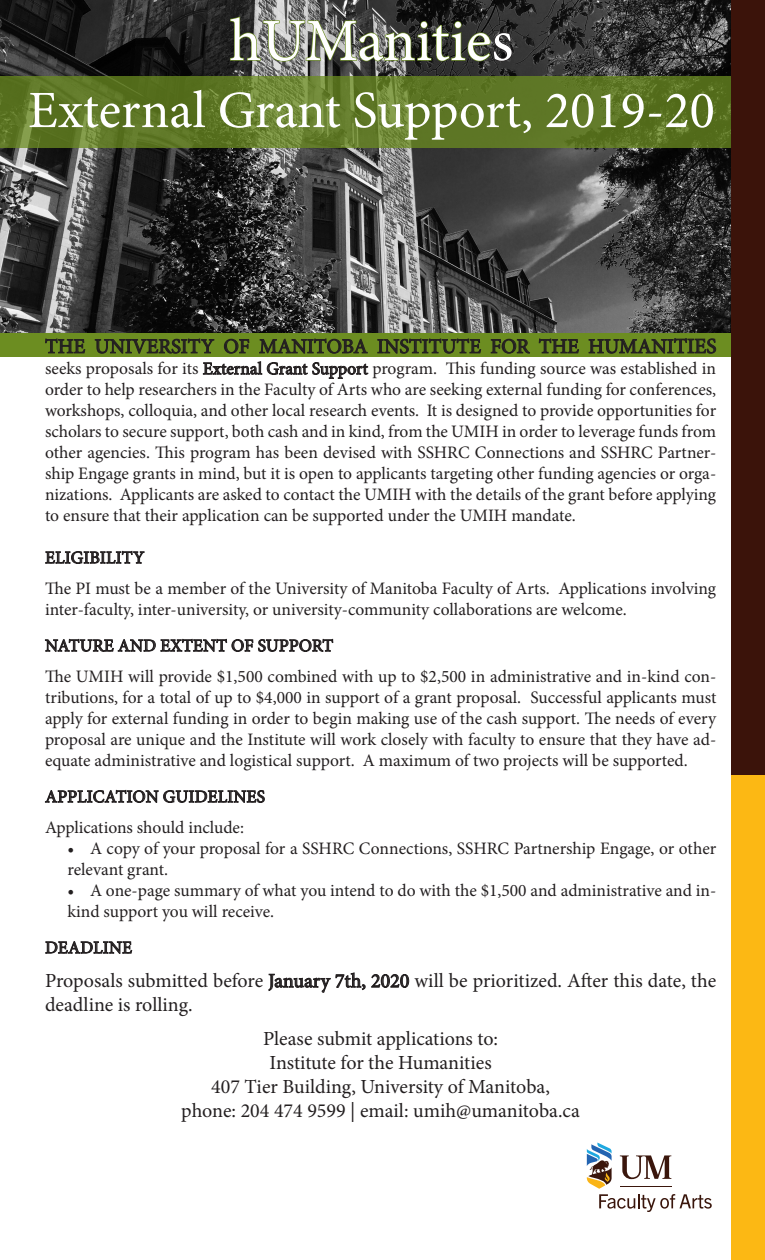
<style>
.page{position:relative;width:765px;height:1260px;background:#fff}
.page>*{position:absolute;margin:0;border:0;box-sizing:border-box;transform-origin:0 0}
.t1{font:60px "Minion Pro";color:#fff}
.t2{font:52.5px "Minion Pro";color:#fff}
.t3{font:20.62px "Minion Pro";color:#231f20}
.t4{font:20px/24px "Minion Pro";color:#231f20}
.t5{font:17.5px/21px "Minion Pro";color:#231f20}
.s1{font-size:21.25px}
</style>
<div class="page">
<div style="left:0;top:333px;width:743px;height:24px;background:#6c8d21"></div>
<svg style="left:45px;top:338px;width:41px;height:16px"></svg>
<svg style="left:539px;top:338px;width:40px;height:16px"></svg>
<svg style="left:588px;top:338px;width:128px;height:16px"></svg>
<svg style="left:45px;top:551px;width:100px;height:13px"></svg>
<svg style="left:45px;top:638px;width:289px;height:14px"></svg>
<svg style="left:45px;top:789px;width:220px;height:14px"></svg>
<svg style="left:45px;top:941px;width:87px;height:13px"></svg>
<svg style="left:268px;top:972px;width:141px;height:21px"></svg>
<img style="left:0;top:0;width:731px;height:333px">
<svg style="left:0;top:77px;width:731px;height:71px;background:#5c7424"></svg>
<svg style="left:95px;top:16px;width:435px;height:363px;background:#535a43"></svg>
<svg style="left:586px;top:1142px;width:126px;height:70px"></svg>
<div style="left:731px;top:760px;width:34px;height:500px;background:#fcb814"></div>
<div style="left:731px;top:0;width:34px;height:775px;background:#3b130a"></div>
<p class="t1" style="left:230px;top:1px;width:285px">hUManities</p>
<p class="t2" style="left:28px;top:75px;width:688px">External Grant Support, 2019-20</p>
<p class="t3" style="left:45px;top:333px;width:673px">THE UNIVERSITY OF MANITOBA INSTITUTE FOR THE HUMANI<span class="s1">TIES</span></p>
<p class="t5" style="left:45px;top:358px;width:673px;text-align:justify">seeks proposals for its External Grant Support program. This funding source was established in order to help researchers in the Faculty of Arts who are seeking external funding for conferences, workshops, colloquia, and other local research events. It is designed to provide opportunities for scholars to secure support, both cash and in kind, from the UMIH in order to leverage funds from other agencies. This program has been devised with SSHRC Connections and SSHRC Partner&shy;ship Engage grants in mind, but it is open to applicants targeting other funding agencies or orga&shy;nizations. Applicants are asked to contact the UMIH with the details of the grant before applying to ensure that their application can be supported under the UMIH mandate.</p>
<p class="t5" style="left:45px;top:547px;width:101px">ELIGIBILITY</p>
<p class="t5" style="left:45px;top:578px;width:673px">The PI must be a member of the University of Manitoba Faculty of Arts. Applications involving inter-faculty, inter-university, or university-community collaborations are welcome.</p>
<p class="t5" style="left:45px;top:635px;width:290px">NATURE AND EXTENT OF SUPPORT</p>
<p class="t5" style="left:45px;top:666px;width:673px;text-align:justify">The UMIH will provide $1,500 combined with up to $2,500 in administrative and in-kind con&shy;tributions, for a total of up to $4,000 in support of a grant proposal. Successful applicants must apply for external funding in order to begin making use of the cash support. The needs of every proposal are unique and the Institute will work closely with faculty to ensure that they have ad&shy;equate administrative and logistical support. A maximum of two projects will be supported.</p>
<p class="t5" style="left:45px;top:786px;width:221px">APPLICATION GUIDELINES</p>
<p class="t5" style="left:45px;top:817px;width:201px">Applications should include:</p>
<p class="t5" style="left:68px;top:838px;width:650px">• A copy of your proposal for a SSHRC Connections, SSHRC Partnership Engage, or other relevant grant.</p>
<p class="t5" style="left:68px;top:880px;width:650px">• A one-page summary of what you intend to do with the $1,500 and administrative and in&shy;kind support you will receive.</p>
<p class="t5" style="left:45px;top:937px;width:88px">DEADLINE</p>
<p class="t4" style="left:45px;top:969px;width:673px">Proposals submitted before January 7th, 2020 will be prioritized. After this date, the deadline is rolling.</p>
<p class="t4" style="left:263px;top:1027px;width:237px">Please submit applications to:</p>
<p class="t4" style="left:270px;top:1051px;width:224px">Institute for the Humanities</p>
<p class="t4" style="left:211px;top:1075px;width:340px">407 Tier Building, University of Manitoba,</p>
<p class="t4" style="left:181px;top:1099px;width:400px">phone: 204 474 9599 | email: umih@umanitoba.ca</p>
</div>
